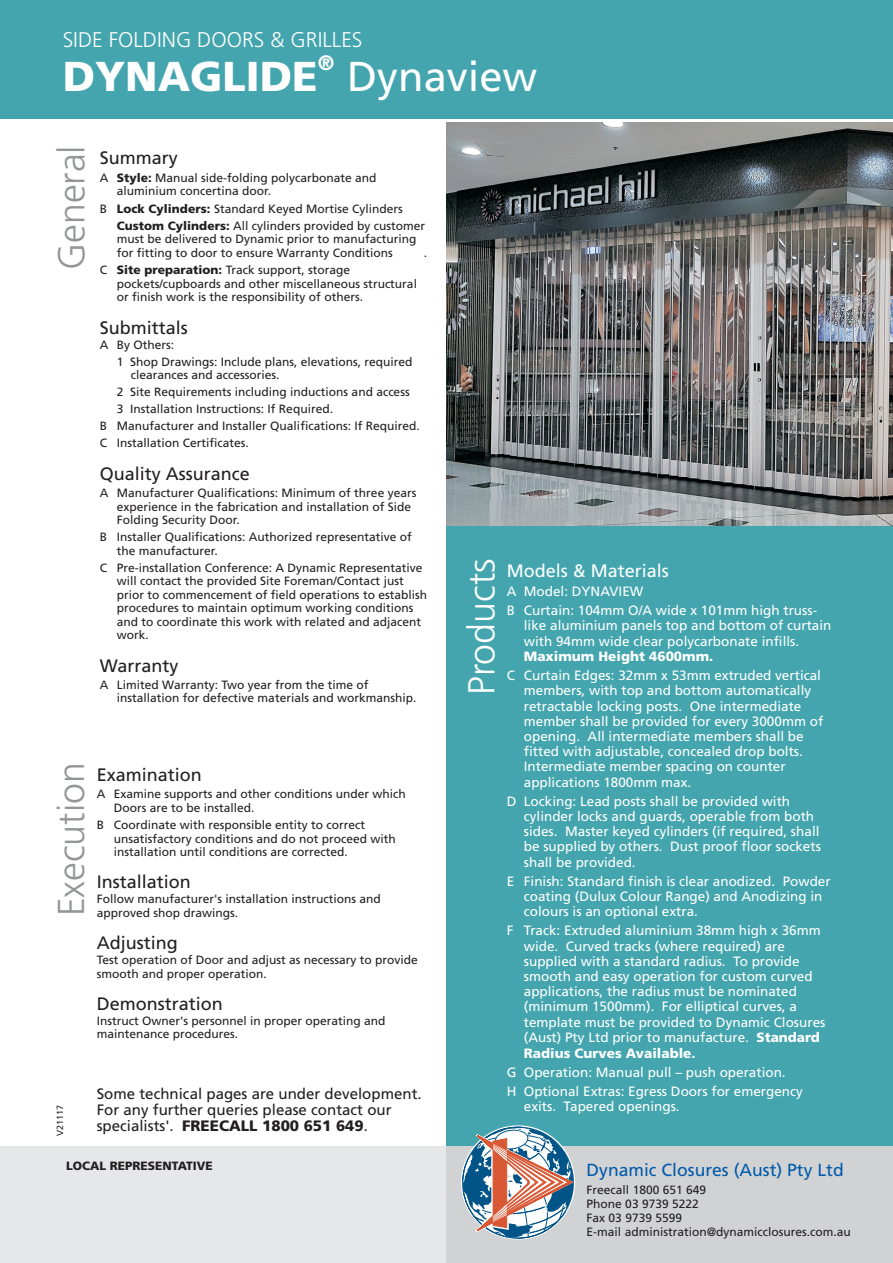
<style>
.page{position:relative;width:893px;height:1263px;background:#fff}
.page>*{position:absolute;margin:0;border:0;box-sizing:border-box;transform-origin:0 0}
.t1{font:900 41.7px "Frutiger";color:#fff}
.t2{font:41.7px "Frutiger";color:#fff}
.t3{font:300 37.5px "Frutiger";color:#939598}
.t4{font:300 37.5px "Frutiger";color:#fff}
.t5{font:300 21.3px "Frutiger";color:#fff}
.t6{font:900 20.85px "Frutiger";color:#fff}
.t7{font:18px "Frutiger";color:#231f20}
.t8{font:18px "Frutiger";color:#fff}
.t9{font:17.55px "Frutiger";color:#015aaa}
.t10{font:15.15px/16.2px "Frutiger";color:#231f20}
.t11{font:900 15.15px "Frutiger";color:#231f20}
.t12{font:13.5px/15.1px "Frutiger";color:#fff}
.t13{font:900 13.5px "Frutiger";color:#fff}
.t14{font:12px/13.5px "Frutiger";color:#231f20}
.t15{font:900 12px "Frutiger";color:#231f20}
.t16{font:9px "Frutiger";color:#231f20}
.s1{font-weight:900}
.s2{font-weight:400}
</style>
<div class="page">
<img style="left:446px;top:122px;width:447px;height:404px">
<div style="left:446px;top:526px;width:447px;height:622px;background:#44a5ae"></div>
<div style="left:0;top:1146px;width:446px;height:117px;background:#e6e7e9"></div>
<div style="left:446px;top:1146px;width:447px;height:117px;background:#d1d2d4"></div>
<div style="left:0;top:0;width:893px;height:119px;background:#44a5ae"></div>
<svg style="left:461px;top:1125px;width:114px;height:115px"></svg>
<h3 class="t5" style="left:63px;top:31px;width:301px">SIDE FOLDING DOORS &amp; GRILLES</h3>
<h1 class="t1" style="left:63px;top:60px;width:257px">DYNAGLIDE</h1>
<h3 class="t6" style="left:318px;top:55px;width:18px">®</h3>
<h1 class="t2" style="left:347px;top:60px;width:192px">Dynaview</h1>
<h2 class="t3" style="left:56px;top:270px;width:126px;rotate:-90deg">General</h2>
<h3 class="t7" style="left:100px;top:151px;width:80px">Summary</h3>
<p class="t14" style="left:100px;top:172px;width:10px">A</p>
<p class="t14" style="left:117px;top:172px;width:261px"><span class="s1">Style:</span> Manual side-folding polycarbonate and aluminium concertina door.</p>
<p class="t14" style="left:100px;top:202px;width:9px">B</p>
<p class="t14" style="left:117px;top:201px;width:310px;line-height:17.4px"><span class="s1">Lock Cylinders:</span> Standard Keyed Mortise Cylinders<br><span class="s1">Custom Cylinders:</span> All cylinders provided by customer</p>
<p class="t14" style="left:117px;top:233px;width:301px">must be delivered to Dynamic prior to manufacturing for fitting to door to ensure Warranty Conditions</p>
<p class="t14" style="left:424px;top:247px;width:5px">.</p>
<p class="t14" style="left:100px;top:264px;width:9px">C</p>
<p class="t14" style="left:117px;top:264px;width:302px"><span class="s1">Site preparation:</span> Track support, storage pockets/cupboards and other miscellaneous structural or finish work is the responsibility of others.</p>
<p class="t14" style="left:117px;top:337px;width:297px;line-height:17.1px;text-indent:-17px">A By Others:<br>1 Shop Drawings: Include plans, elevations, required</p>
<p class="t14" style="left:131px;top:369px;width:150px">clearances and accessories.</p>
<p class="t14" style="left:117px;top:386px;width:294px">2 Site Requirements including inductions and access</p>
<p class="t14" style="left:117px;top:403px;width:218px">3 Installation Instructions: If Required.</p>
<p class="t14" style="left:100px;top:420px;width:321px">B Manufacturer and Installer Qualifications: If Required.</p>
<p class="t14" style="left:100px;top:437px;width:151px">C Installation Certificates.</p>
<h3 class="t7" style="left:100px;top:320px;width:90px">Submittals</h3>
<h3 class="t7" style="left:100px;top:466px;width:152px">Quality Assurance</h3>
<p class="t14" style="left:117px;top:487px;width:301px;text-indent:-17px">A Manufacturer Qualifications: Minimum of three years experience in the fabrication and installation of Side<br>Folding Security Door.</p>
<p class="t14" style="left:117px;top:531px;width:296px;text-indent:-17px">B Installer Qualifications: Authorized representative of the manufacturer.</p>
<p class="t14" style="left:117px;top:562px;width:312px;text-indent:-17px">C Pre-installation Conference: A Dynamic Representative will contact the provided Site Foreman/Contact just prior to commencement of field operations to establish procedures to maintain optimum working conditions and to coordinate this work with related and adjacent work.</p>
<h3 class="t7" style="left:100px;top:658px;width:80px">Warranty</h3>
<p class="t14" style="left:117px;top:679px;width:301px;text-indent:-17px">A Limited Warranty: Two year from the time of installation for defective materials and workmanship.</p>
<h2 class="t3" style="left:56px;top:916px;width:156px;rotate:-90deg">Execution</h2>
<h3 class="t7" style="left:97px;top:768px;width:107px">Examination</h3>
<p class="t14" style="left:114px;top:788px;width:294px;text-indent:-17px">A Examine supports and other conditions under which<br>Doors are to be installed.</p>
<p class="t14" style="left:114px;top:819px;width:284px;text-indent:-17px">B Coordinate with responsible entity to correct unsatisfactory conditions and do not proceed with installation until conditions are corrected.</p>
<p class="t14" style="left:97px;top:893px;width:286px">Follow manufacturer's installation instructions and approved shop drawings.</p>
<p class="t14" style="left:97px;top:954px;width:323px">Test operation of Door and adjust as necessary to provide smooth and proper operation.</p>
<p class="t14" style="left:97px;top:1015px;width:290px">Instruct Owner's personnel in proper operating and maintenance procedures.</p>
<h3 class="t7" style="left:97px;top:875px;width:96px">Installation</h3>
<h3 class="t7" style="left:97px;top:936px;width:82px">Adjusting</h3>
<h3 class="t7" style="left:97px;top:996px;width:128px">Demonstration</h3>
<p class="t16" style="left:56px;top:1135px;width:33px;rotate:-90deg">V21117</p>
<p class="t10" style="left:97px;top:1086px;width:327px">Some technical pages are under development.<br>For any further queries please contact our specialists'.</p>
<p class="t11" style="left:182px;top:1119px;width:187px">FREECALL 1800 651 649<span class="s2">.</span></p>
<h2 class="t4" style="left:466px;top:695px;width:138px;rotate:-90deg">Products</h2>
<h3 class="t8" style="left:507px;top:564px;width:164px">Models &amp; Materials</h3>
<p class="t12" style="left:507px;top:583px;width:312px;line-height:19.2px">A Model: DYNAVIEW<br>B Curtain: 104mm O/A wide x 101mm high truss-</p>
<p class="t12" style="left:524px;top:619px;width:309px">like aluminium panels top and bottom of curtain with 94mm wide clear polycarbonate infills.</p>
<p class="t12" style="left:524px;top:669px;width:301px;text-indent:-17px">C Curtain Edges: 32mm x 53mm extruded vertical members, with top and bottom automatically retractable locking posts. One intermediate member shall be provided for every 3000mm of opening. All intermediate members shall be fitted with adjustable, concealed drop bolts.<br>Intermediate member spacing on counter applications 1800mm max.</p>
<p class="t12" style="left:524px;top:795px;width:299px;text-indent:-17px">D Locking: Lead posts shall be provided with cylinder locks and guards, operable from both sides. Master keyed cylinders (if required, shall be supplied by others. Dust proof floor sockets shall be provided.</p>
<p class="t12" style="left:524px;top:875px;width:308px;text-indent:-17px">E Finish: Standard finish is clear anodized. Powder coating (Dulux Colour Range) and Anodizing in colours is an optional extra.</p>
<p class="t12" style="left:524px;top:924px;width:303px;text-indent:-17px">F Track: Extruded aluminium 38mm high x 36mm wide. Curved tracks (where required) are supplied with a standard radius. To provide smooth and easy operation for custom curved applications, the radius must be nominated (minimum 1500mm). For elliptical curves, a template must be provided to Dynamic Closures (Aust) Pty Ltd prior to manufacture.</p>
<p class="t12" style="left:507px;top:1063px;width:298px;line-height:19.2px">G Operation: Manual pull – push operation.<br>H Optional Extras: Egress Doors for emergency</p>
<p class="t12" style="left:524px;top:1100px;width:157px">exits. Tapered openings.</p>
<p class="t13" style="left:524px;top:651px;width:191px">Maximum Height 4600mm.</p>
<p class="t13" style="left:756px;top:1032px;width:65px">Standard</p>
<p class="t13" style="left:524px;top:1047px;width:173px">Radius Curves Available.</p>
<p class="t15" style="left:66px;top:1161px;width:148px">LOCAL REPRESENTATIVE</p>
<h3 class="t9" style="left:587px;top:1163px;width:259px">Dynamic Closures (Aust) Pty Ltd</h3>
<p class="t14" style="left:587px;top:1183px;width:266px;line-height:14.2px">Freecall 1800 651 649<br>Phone 03 9739 5222<br>Fax 03 9739 5599<br>E-mail administration@dynamicclosures.com.au</p>
</div>
